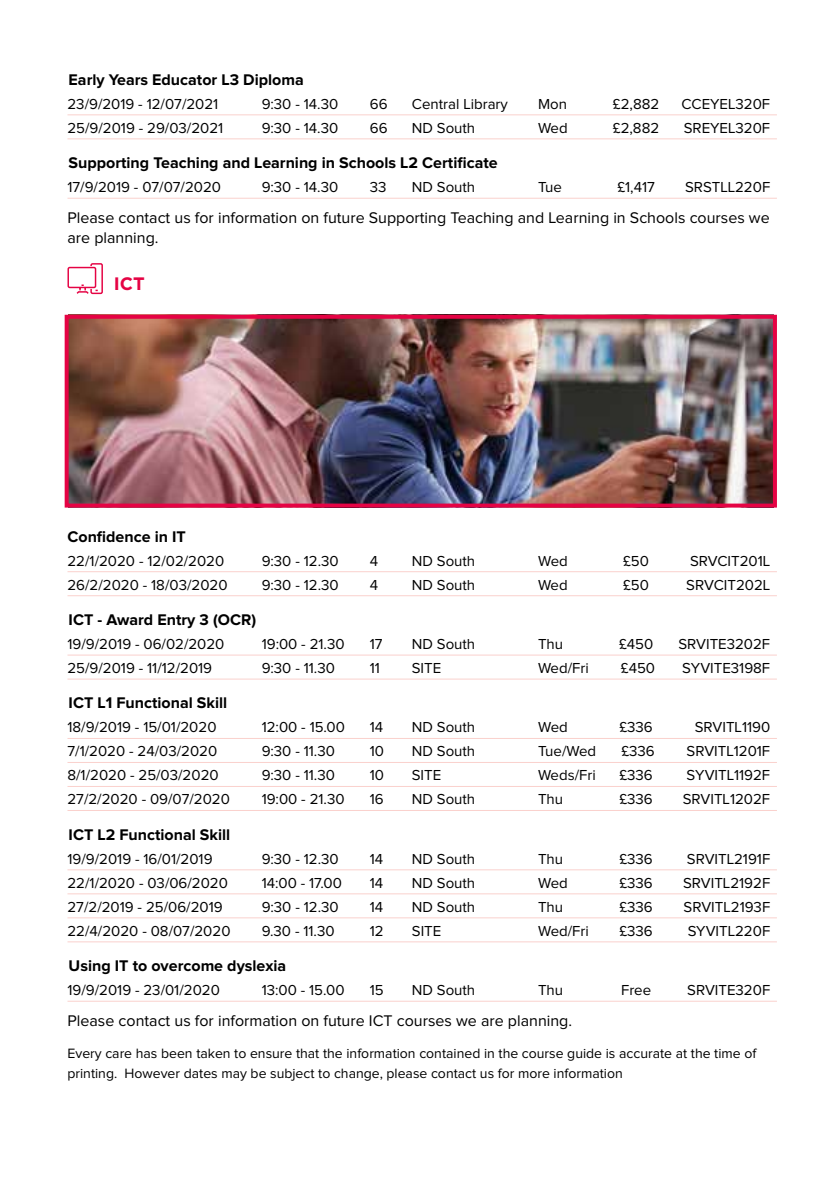
<style>
.page{position:relative;width:840px;height:1191px;background:#fff}
.page>*{position:absolute;margin:0;border:0;box-sizing:border-box;transform-origin:0 0}
.t1{font:700 18px "Gotham";color:#e50344}
.t2{font:700 16px "Proxima Nova";color:#000}
.t3{font:16px/20px "Proxima Nova";color:#000}
.t4{font:15px "Proxima Nova";color:#000}
.t5{font:14px/20px "Proxima Nova";color:#000}
</style>
<div class="page">
<hr style="left:67px;top:114px;width:709px;height:1px;background:#fad1cd">
<hr style="left:67px;top:138px;width:709px;height:1px;background:#fad1cd">
<hr style="left:67px;top:198px;width:709px;height:1px;background:#fad1cd">
<hr style="left:67px;top:571px;width:709px;height:1px;background:#fad1cd">
<hr style="left:67px;top:595px;width:709px;height:1px;background:#fad1cd">
<hr style="left:67px;top:654px;width:709px;height:1px;background:#fad1cd">
<hr style="left:67px;top:678px;width:709px;height:1px;background:#fad1cd">
<hr style="left:67px;top:738px;width:709px;height:1px;background:#fad1cd">
<hr style="left:67px;top:762px;width:709px;height:1px;background:#fad1cd">
<hr style="left:67px;top:786px;width:709px;height:1px;background:#fad1cd">
<hr style="left:67px;top:810px;width:709px;height:1px;background:#fad1cd">
<hr style="left:67px;top:869px;width:709px;height:1px;background:#fad1cd">
<hr style="left:67px;top:893px;width:709px;height:1px;background:#fad1cd">
<hr style="left:67px;top:917px;width:709px;height:1px;background:#fad1cd">
<hr style="left:67px;top:941px;width:709px;height:1px;background:#fad1cd">
<hr style="left:67px;top:1000px;width:709px;height:1px;background:#fad1cd">
<svg style="left:67px;top:263px;width:36px;height:32px"></svg>
<img style="left:70px;top:320px;width:701px;height:182px">
<div style="left:65px;top:315px;width:711px;height:192px;border:4px solid #e50344"></div>
<p class="t2" style="left:69px;top:72px;width:236px">Early Years Educator L3 Diploma</p>
<p class="t4" style="left:67px;top:97px;width:152px">23/9/2019 - 12/07/2021</p>
<p class="t4" style="left:261px;top:97px;width:78px">9:30 - 14.30</p>
<p class="t4" style="left:369px;top:97px;width:19px">66</p>
<p class="t4" style="left:411px;top:97px;width:97px">Central Library</p>
<p class="t4" style="left:537px;top:97px;width:30px">Mon</p>
<p class="t4" style="left:612px;top:97px;width:48px">£2,882</p>
<p class="t4" style="left:681px;top:97px;width:90px">CCEYEL320F</p>
<p class="t4" style="left:67px;top:121px;width:157px">25/9/2019 - 29/03/2021</p>
<p class="t4" style="left:261px;top:121px;width:78px">9:30 - 14.30</p>
<p class="t4" style="left:369px;top:121px;width:19px">66</p>
<p class="t4" style="left:411px;top:121px;width:65px">ND South</p>
<p class="t4" style="left:537px;top:121px;width:31px">Wed</p>
<p class="t4" style="left:612px;top:121px;width:48px">£2,882</p>
<p class="t4" style="left:683px;top:121px;width:88px">SREYEL320F</p>
<p class="t2" style="left:69px;top:155px;width:430px">Supporting Teaching and Learning in Schools L2 Certificate</p>
<p class="t4" style="left:67px;top:180px;width:155px">17/9/2019 - 07/07/2020</p>
<p class="t4" style="left:261px;top:180px;width:78px">9:30 - 14.30</p>
<p class="t4" style="left:369px;top:180px;width:18px">33</p>
<p class="t4" style="left:411px;top:180px;width:65px">ND South</p>
<p class="t4" style="left:537px;top:180px;width:25px">Tue</p>
<p class="t4" style="left:617px;top:180px;width:39px">£1,417</p>
<p class="t4" style="left:684px;top:180px;width:87px">SRSTLL220F</p>
<p class="t3" style="left:67px;top:209px;width:703px">Please contact us for information on future Supporting Teaching and Learning in Schools courses we are planning.</p>
<p class="t1" style="left:114px;top:273px;width:32px">ICT</p>
<p class="t2" style="left:67px;top:529px;width:120px">Confidence in IT</p>
<p class="t4" style="left:67px;top:553px;width:158px">22/1/2020 - 12/02/2020</p>
<p class="t4" style="left:261px;top:553px;width:78px">9:30 - 12.30</p>
<p class="t4" style="left:369px;top:553px;width:10px">4</p>
<p class="t4" style="left:411px;top:553px;width:65px">ND South</p>
<p class="t4" style="left:537px;top:553px;width:31px">Wed</p>
<p class="t4" style="left:623px;top:553px;width:27px">£50</p>
<p class="t4" style="left:689px;top:553px;width:82px">SRVCIT201L</p>
<p class="t4" style="left:67px;top:577px;width:161px">26/2/2020 - 18/03/2020</p>
<p class="t4" style="left:261px;top:577px;width:78px">9:30 - 12.30</p>
<p class="t4" style="left:369px;top:577px;width:10px">4</p>
<p class="t4" style="left:411px;top:577px;width:65px">ND South</p>
<p class="t4" style="left:537px;top:577px;width:31px">Wed</p>
<p class="t4" style="left:622px;top:577px;width:27px">£50</p>
<p class="t4" style="left:686px;top:577px;width:85px">SRVCIT202L</p>
<p class="t2" style="left:69px;top:612px;width:189px">ICT - Award Entry 3 (OCR)</p>
<p class="t4" style="left:67px;top:637px;width:158px">19/9/2019 - 06/02/2020</p>
<p class="t4" style="left:261px;top:637px;width:84px">19:00 - 21.30</p>
<p class="t4" style="left:369px;top:637px;width:14px">17</p>
<p class="t4" style="left:411px;top:637px;width:65px">ND South</p>
<p class="t4" style="left:537px;top:637px;width:27px">Thu</p>
<p class="t4" style="left:618px;top:637px;width:36px">£450</p>
<p class="t4" style="left:678px;top:637px;width:93px">SRVITE3202F</p>
<p class="t4" style="left:67px;top:661px;width:146px">25/9/2019 - 11/12/2019</p>
<p class="t4" style="left:261px;top:661px;width:75px">9:30 - 11.30</p>
<p class="t4" style="left:369px;top:661px;width:12px">11</p>
<p class="t4" style="left:411px;top:661px;width:31px">SITE</p>
<p class="t4" style="left:537px;top:661px;width:52px">Wed/Fri</p>
<p class="t4" style="left:620px;top:661px;width:36px">£450</p>
<p class="t4" style="left:682px;top:661px;width:89px">SYVITE3198F</p>
<p class="t2" style="left:69px;top:695px;width:160px">ICT L1 Functional Skill</p>
<p class="t4" style="left:67px;top:720px;width:150px">18/9/2019 - 15/01/2020</p>
<p class="t4" style="left:261px;top:720px;width:85px">12:00 - 15.00</p>
<p class="t4" style="left:369px;top:720px;width:15px">14</p>
<p class="t4" style="left:411px;top:720px;width:65px">ND South</p>
<p class="t4" style="left:537px;top:720px;width:31px">Wed</p>
<p class="t4" style="left:619px;top:720px;width:35px">£336</p>
<p class="t4" style="left:694px;top:720px;width:77px">SRVITL1190</p>
<p class="t4" style="left:67px;top:744px;width:151px">7/1/2020 - 24/03/2020</p>
<p class="t4" style="left:261px;top:744px;width:75px">9:30 - 11.30</p>
<p class="t4" style="left:369px;top:744px;width:16px">10</p>
<p class="t4" style="left:411px;top:744px;width:65px">ND South</p>
<p class="t4" style="left:537px;top:744px;width:60px">Tue/Wed</p>
<p class="t4" style="left:621px;top:744px;width:35px">£336</p>
<p class="t4" style="left:686px;top:744px;width:85px">SRVITL1201F</p>
<p class="t4" style="left:67px;top:768px;width:153px">8/1/2020 - 25/03/2020</p>
<p class="t4" style="left:261px;top:768px;width:75px">9:30 - 11.30</p>
<p class="t4" style="left:369px;top:768px;width:16px">10</p>
<p class="t4" style="left:411px;top:768px;width:31px">SITE</p>
<p class="t4" style="left:537px;top:768px;width:59px">Weds/Fri</p>
<p class="t4" style="left:619px;top:768px;width:35px">£336</p>
<p class="t4" style="left:686px;top:768px;width:85px">SYVITL1192F</p>
<p class="t4" style="left:67px;top:792px;width:164px">27/2/2020 - 09/07/2020</p>
<p class="t4" style="left:261px;top:792px;width:84px">19:00 - 21.30</p>
<p class="t4" style="left:369px;top:792px;width:15px">16</p>
<p class="t4" style="left:411px;top:792px;width:65px">ND South</p>
<p class="t4" style="left:537px;top:792px;width:27px">Thu</p>
<p class="t4" style="left:619px;top:792px;width:35px">£336</p>
<p class="t4" style="left:682px;top:792px;width:89px">SRVITL1202F</p>
<p class="t2" style="left:69px;top:827px;width:163px">ICT L2 Functional Skill</p>
<p class="t4" style="left:67px;top:851px;width:146px">19/9/2019 - 16/01/2019</p>
<p class="t4" style="left:261px;top:851px;width:78px">9:30 - 12.30</p>
<p class="t4" style="left:369px;top:851px;width:15px">14</p>
<p class="t4" style="left:411px;top:851px;width:65px">ND South</p>
<p class="t4" style="left:537px;top:851px;width:27px">Thu</p>
<p class="t4" style="left:619px;top:851px;width:35px">£336</p>
<p class="t4" style="left:686px;top:851px;width:85px">SRVITL2191F</p>
<p class="t4" style="left:67px;top:875px;width:162px">22/1/2020 - 03/06/2020</p>
<p class="t4" style="left:261px;top:875px;width:82px">14:00 - 17.00</p>
<p class="t4" style="left:369px;top:875px;width:15px">14</p>
<p class="t4" style="left:411px;top:875px;width:65px">ND South</p>
<p class="t4" style="left:537px;top:875px;width:31px">Wed</p>
<p class="t4" style="left:619px;top:875px;width:35px">£336</p>
<p class="t4" style="left:682px;top:875px;width:89px">SRVITL2192F</p>
<p class="t4" style="left:67px;top:899px;width:157px">27/2/2019 - 25/06/2019</p>
<p class="t4" style="left:261px;top:899px;width:78px">9:30 - 12.30</p>
<p class="t4" style="left:369px;top:899px;width:15px">14</p>
<p class="t4" style="left:411px;top:899px;width:65px">ND South</p>
<p class="t4" style="left:537px;top:899px;width:27px">Thu</p>
<p class="t4" style="left:619px;top:899px;width:35px">£336</p>
<p class="t4" style="left:683px;top:899px;width:88px">SRVITL2193F</p>
<p class="t4" style="left:67px;top:923px;width:164px">22/4/2020 - 08/07/2020</p>
<p class="t4" style="left:261px;top:923px;width:74px">9.30 - 11.30</p>
<p class="t4" style="left:369px;top:923px;width:15px">12</p>
<p class="t4" style="left:411px;top:923px;width:31px">SITE</p>
<p class="t4" style="left:537px;top:923px;width:52px">Wed/Fri</p>
<p class="t4" style="left:619px;top:923px;width:35px">£336</p>
<p class="t4" style="left:687px;top:923px;width:84px">SYVITL220F</p>
<p class="t2" style="left:69px;top:958px;width:219px">Using IT to overcome dyslexia</p>
<p class="t4" style="left:67px;top:983px;width:154px">19/9/2019 - 23/01/2020</p>
<p class="t4" style="left:261px;top:983px;width:84px">13:00 - 15.00</p>
<p class="t4" style="left:369px;top:983px;width:15px">15</p>
<p class="t4" style="left:411px;top:983px;width:65px">ND South</p>
<p class="t4" style="left:537px;top:983px;width:27px">Thu</p>
<p class="t4" style="left:620px;top:983px;width:32px">Free</p>
<p class="t4" style="left:686px;top:983px;width:84px">SRVITE320F</p>
<p class="t3" style="left:67px;top:1011px;width:506px">Please contact us for information on future ICT courses we are planning.</p>
<p class="t5" style="left:67px;top:1043px;width:690px">Every care has been taken to ensure that the information contained in the course guide is accurate at the time of printing. However dates may be subject to change, please contact us for more information</p>
</div>
